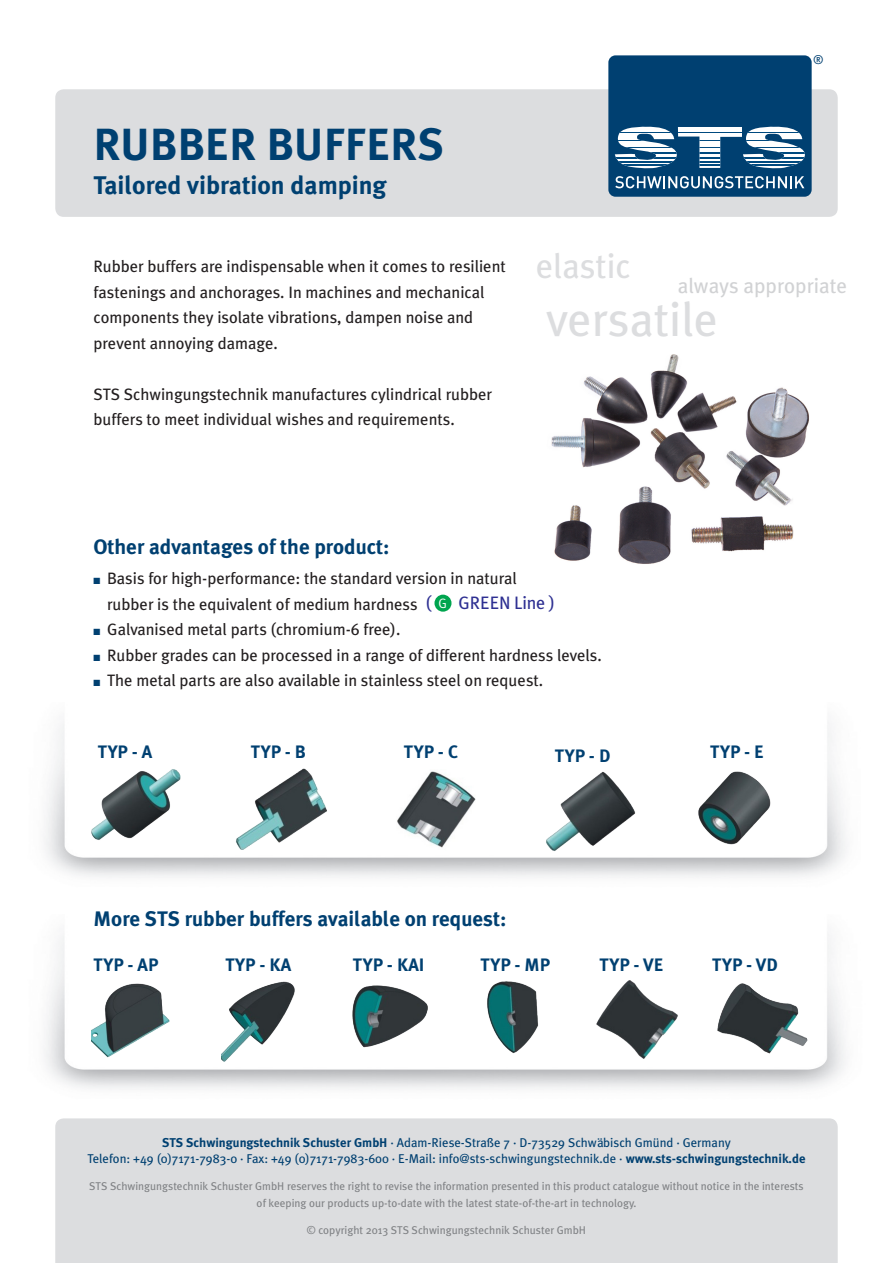
<style>
.page{position:relative;width:893px;height:1263px;background:#fff}
.page>*{position:absolute;margin:0;border:0;box-sizing:border-box;transform-origin:0 0}
.t1{font:47.7px "Meta Plus";color:#dcdddf}
.t2{font:700 45px "Meta Plus";color:#004071}
.t3{font:34.5px "Meta Plus";color:#dcdddf}
.t4{font:700 25.5px "Meta Plus";color:#004071}
.t5{font:700 21px "Meta Plus";color:#004071}
.t6{font:21px "Meta Plus";color:#d1d2d4}
.t7{font:700 18px "Meta Plus";color:#004071}
.t8{font:18px "Meta Plus";letter-spacing:.005em;color:#2e3092}
.t9{font:16.5px/25.5px "Meta Plus";color:#231f20}
.t10{font:13.65px "Meta Plus Normal";color:#fff}
.t11{font:12.75px/16.5px "Meta Plus";color:#004071;text-align:center}
.t12{font:12.3px "Meta Plus";color:#004071}
.t13{font:11.25px/16.5px "Meta Plus";color:#808285;text-align:center}
.s1{color:#004071}
.s2{font-size:18px;color:#2e3092}
.s3{font-weight:700}
</style>
<div class="page">
<img style="left:551px;top:354px;width:258px;height:210px">
<div style="left:55px;top:1118px;width:783px;height:145px;background:#dcdddf"></div>
<div style="left:55px;top:89px;width:783px;height:128px;background:#dcdddf;border-radius:9px"></div>
<div style="left:608px;top:55px;width:204px;height:142px;background:#004071;border-radius:7px"></div>
<svg style="left:614px;top:126px;width:191px;height:43px"></svg>
<hr style="left:613px;top:164px;width:67px;height:2px;background:#004a7f">
<hr style="left:613px;top:162px;width:67px;height:1px;background:#004a7f">
<hr style="left:613px;top:157px;width:67px;height:2px;background:#004a7f">
<hr style="left:613px;top:153px;width:67px;height:1px;background:#004a7f">
<hr style="left:613px;top:147px;width:67px;height:1px;background:#004a7f">
<hr style="left:613px;top:140px;width:67px;height:1px;background:#004a7f">
<hr style="left:613px;top:132px;width:67px;height:1px;background:#004a7f">
<svg style="left:615px;top:176px;width:189px;height:12px"></svg>
<img style="left:91px;top:983px;width:79px;height:75px">
<img style="left:221px;top:981px;width:74px;height:81px">
<img style="left:352px;top:985px;width:76px;height:63px">
<img style="left:487px;top:981px;width:52px;height:73px">
<img style="left:596px;top:980px;width:82px;height:79px">
<img style="left:717px;top:983px;width:91px;height:71px">
<div style="left:434px;top:595px;width:17px;height:17px;background:#00a54f;border-radius:50%"></div>
<img style="left:44px;top:722px;width:802px;height:155px">
<img style="left:83px;top:757px;width:113px;height:99px">
<img style="left:227px;top:767px;width:104px;height:92px">
<img style="left:396px;top:770px;width:80px;height:80px">
<img style="left:540px;top:761px;width:103px;height:105px">
<img style="left:693px;top:766px;width:78px;height:81px">
<h2 class="t2" style="left:94px;top:119px;width:352px">RUBBER BUFFERS</h2>
<h3 class="t4" style="left:94px;top:171px;width:295px">Tailored vibration damping</h3>
<p class="t9" style="left:94px;top:254px;width:414px">Rubber buffers are indispensable when it comes to resilient fastenings and anchorages. In machines and mechanical components they isolate vibrations, dampen noise and prevent annoying damage.</p>
<p class="t9" style="left:94px;top:381px;width:400px">STS Schwingungstechnik manufactures cylindrical rubber buffers to meet individual wishes and requirements.</p>
<p class="t12" style="left:813px;top:53px;width:11px">®</p>
<h3 class="t3" style="left:536px;top:246px;width:97px">elastic</h3>
<p class="t6" style="left:678px;top:273px;width:171px">always appropriate</p>
<h1 class="t1" style="left:546px;top:292px;width:173px">versatile</h1>
<p class="t5" style="left:94px;top:535px;width:297px">Other advantages of the product:</p>
<p class="t9" style="left:94px;top:566px;width:425px"><span class="s1">■</span> Basis for high-performance: the standard version in natural</p>
<p class="t9" style="left:94px;top:617px;width:308px"><span class="s1">■</span> Galvanised metal parts (chromium-6 free).</p>
<p class="t9" style="left:94px;top:642px;width:510px"><span class="s1">■</span> Rubber grades can be processed in a range of different hardness levels.</p>
<p class="t9" style="left:94px;top:668px;width:451px"><span class="s1">■</span> The metal parts are also available in stainless steel on request.</p>
<p class="t9" style="left:107px;top:591px;width:326px">rubber is the equivalent of medium hardness <span class="s2">(</span></p>
<p class="t8" style="left:458px;top:592px;width:98px">GREEN Line )</p>
<p class="t10" style="left:438px;top:595px;width:10px">G</p>
<p class="t7" style="left:98px;top:741px;width:56px">TYP - A</p>
<p class="t7" style="left:251px;top:741px;width:57px">TYP - B</p>
<p class="t7" style="left:404px;top:741px;width:55px">TYP - C</p>
<p class="t7" style="left:555px;top:745px;width:57px">TYP - D</p>
<p class="t7" style="left:710px;top:741px;width:55px">TYP - E</p>
<p class="t5" style="left:94px;top:907px;width:415px">More STS rubber buffers available on request:</p>
<p class="t7" style="left:94px;top:954px;width:66px">TYP - AP</p>
<p class="t7" style="left:225px;top:954px;width:68px">TYP - KA</p>
<p class="t7" style="left:353px;top:954px;width:73px">TYP - KAI</p>
<p class="t7" style="left:480px;top:954px;width:71px">TYP - MP</p>
<p class="t7" style="left:600px;top:954px;width:65px">TYP - VE</p>
<p class="t7" style="left:712px;top:954px;width:67px">TYP - VD</p>
<p class="t11" style="left:87px;top:1134px;width:720px"><span class="s3">STS Schwingungstechnik Schuster GmbH</span> · Adam-Riese-Straße 7 · D-73529 Schwäbisch Gmünd · Germany<br>Telefon: +49 (0)7171-7983-0 · Fax: +49 (0)7171-7983-600 · E-Mail: info@sts-schwingungstechnik.de · <span class="s3">www.sts-schwingungstechnik.de</span></p>
<p class="t13" style="left:89px;top:1178px;width:716px">STS Schwingungstechnik Schuster GmbH reserves the right to revise the information presented in this product catalogue without notice in the interests of keeping our products up-to-date with the latest state-of-the-art in technology.</p>
<p class="t13" style="left:307px;top:1221px;width:281px">© copyright 2013 STS Schwingungstechnik Schuster GmbH</p>
</div>
